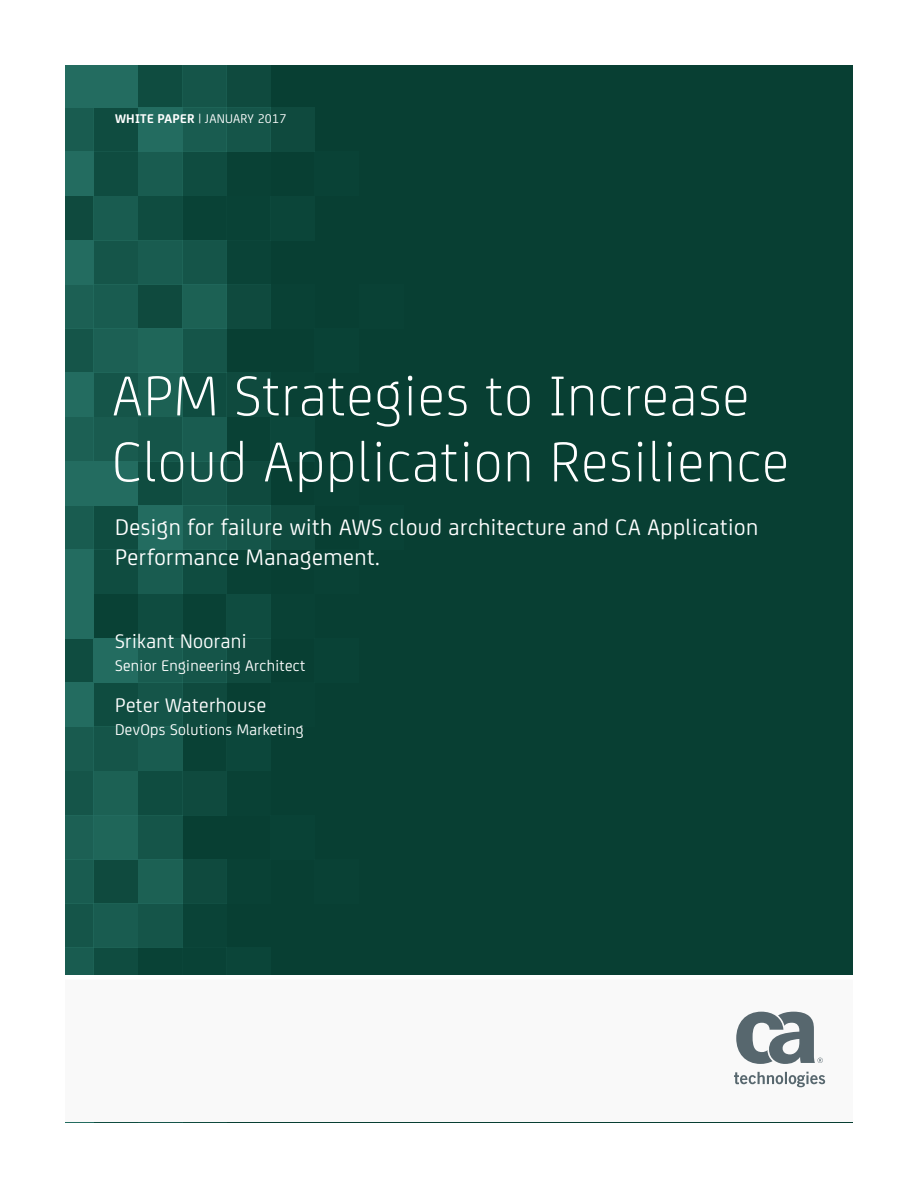
<style>
.page{position:relative;width:918px;height:1188px;background:#fff}
.page>*{position:absolute;margin:0;border:0;box-sizing:border-box;transform-origin:0 0}
.Cover_Head{font:300 60px/66px "CA Sans";letter-spacing:.02em;color:#fff}
.Cover_subhead{font:24px/30px "CA Sans";letter-spacing:.02em;color:#fff}
.Author_name{font:21px "CA Sans";letter-spacing:.02em;color:#fff}
.Author_title{font:16.5px "CA Sans";letter-spacing:.02em;color:#fff}
.Cover_Eyebrow{font:13.5px "CA Sans";letter-spacing:.02em;color:#fff}
.s1{font-weight:700}
</style>
<div class="page">
<div style="left:65px;top:65px;width:788px;height:1058px;background:#083f33"></div>
<div style="left:182px;top:417px;width:44px;height:44px;background:#195c50"></div>
<div style="left:138px;top:417px;width:44px;height:44px;background:#155549"></div>
<div style="left:94px;top:417px;width:44px;height:44px;background:#195b4f"></div>
<div style="left:65px;top:417px;width:29px;height:44px;background:#1c6054"></div>
<div style="left:226px;top:461px;width:45px;height:45px;background:#0f4a3e"></div>
<div style="left:271px;top:506px;width:44px;height:44px;background:#0f4a3e"></div>
<div style="left:182px;top:461px;width:44px;height:45px;background:#155549"></div>
<div style="left:138px;top:461px;width:44px;height:45px;background:#0f4c40"></div>
<div style="left:94px;top:461px;width:44px;height:45px;background:#236c60"></div>
<div style="left:65px;top:461px;width:29px;height:45px;background:#236c60"></div>
<div style="left:226px;top:506px;width:45px;height:44px;background:#155549"></div>
<div style="left:182px;top:506px;width:44px;height:44px;background:#195c50"></div>
<div style="left:138px;top:506px;width:44px;height:44px;background:#236c60"></div>
<div style="left:94px;top:506px;width:44px;height:44px;background:#0f4c40"></div>
<div style="left:65px;top:506px;width:29px;height:44px;background:#195c50"></div>
<div style="left:182px;top:550px;width:44px;height:44px;background:#0f4c40"></div>
<div style="left:138px;top:550px;width:44px;height:44px;background:#195c50"></div>
<div style="left:94px;top:550px;width:44px;height:44px;background:#0f4c40"></div>
<div style="left:65px;top:550px;width:29px;height:44px;background:#236c60"></div>
<div style="left:226px;top:65px;width:45px;height:42px;background:#0f4a3e"></div>
<div style="left:271px;top:107px;width:44px;height:45px;background:#0f4a3e"></div>
<div style="left:182px;top:65px;width:44px;height:42px;background:#155549"></div>
<div style="left:138px;top:65px;width:44px;height:42px;background:#0f4c40"></div>
<div style="left:94px;top:65px;width:44px;height:42px;background:#236c60"></div>
<div style="left:65px;top:65px;width:29px;height:42px;background:#236c60"></div>
<div style="left:226px;top:107px;width:45px;height:45px;background:#155549"></div>
<div style="left:182px;top:107px;width:44px;height:45px;background:#195c50"></div>
<div style="left:138px;top:107px;width:44px;height:45px;background:#236c60"></div>
<div style="left:94px;top:107px;width:44px;height:45px;background:#0f4c40"></div>
<div style="left:65px;top:107px;width:29px;height:45px;background:#195c50"></div>
<div style="left:182px;top:152px;width:44px;height:44px;background:#0f4c40"></div>
<div style="left:138px;top:152px;width:44px;height:44px;background:#195c50"></div>
<div style="left:94px;top:152px;width:44px;height:44px;background:#0f4c40"></div>
<div style="left:65px;top:152px;width:29px;height:44px;background:#236c60"></div>
<div style="left:226px;top:594px;width:45px;height:44px;background:#0f4c40"></div>
<div style="left:271px;top:417px;width:44px;height:44px;background:#0c473b"></div>
<div style="left:138px;top:594px;width:44px;height:44px;background:#0f4c40"></div>
<div style="left:65px;top:594px;width:29px;height:44px;background:#236c60"></div>
<div style="left:138px;top:196px;width:44px;height:44px;background:#0f4c40"></div>
<div style="left:94px;top:196px;width:44px;height:44px;background:#195c50"></div>
<div style="left:65px;top:196px;width:29px;height:44px;background:#0f4a3e"></div>
<div style="left:226px;top:240px;width:45px;height:44px;background:#0a4337"></div>
<div style="left:182px;top:240px;width:44px;height:44px;background:#155549"></div>
<div style="left:271px;top:196px;width:44px;height:44px;background:#0b4539"></div>
<div style="left:138px;top:240px;width:44px;height:44px;background:#195c50"></div>
<div style="left:94px;top:240px;width:44px;height:44px;background:#155549"></div>
<div style="left:65px;top:240px;width:29px;height:44px;background:#236c60"></div>
<div style="left:226px;top:284px;width:45px;height:45px;background:#0f4a3e"></div>
<div style="left:182px;top:284px;width:44px;height:45px;background:#1c6154"></div>
<div style="left:138px;top:284px;width:44px;height:45px;background:#0f4a3e"></div>
<div style="left:94px;top:284px;width:44px;height:45px;background:#195c50"></div>
<div style="left:65px;top:284px;width:29px;height:45px;background:#1c6054"></div>
<div style="left:182px;top:329px;width:44px;height:44px;background:#155549"></div>
<div style="left:138px;top:329px;width:44px;height:44px;background:#1f6659"></div>
<div style="left:94px;top:329px;width:44px;height:44px;background:#1c6054"></div>
<div style="left:65px;top:329px;width:29px;height:44px;background:#155549"></div>
<div style="left:226px;top:373px;width:45px;height:44px;background:#0f4a3e"></div>
<div style="left:182px;top:373px;width:44px;height:44px;background:#0f4c40"></div>
<div style="left:138px;top:373px;width:44px;height:44px;background:#1c6154"></div>
<div style="left:94px;top:373px;width:44px;height:44px;background:#155549"></div>
<div style="left:65px;top:373px;width:29px;height:44px;background:#236c60"></div>
<div style="left:138px;top:727px;width:44px;height:44px;background:#195c50"></div>
<div style="left:94px;top:727px;width:44px;height:44px;background:#155549"></div>
<div style="left:65px;top:727px;width:29px;height:44px;background:#195b4f"></div>
<div style="left:182px;top:682px;width:44px;height:45px;background:#0f4a3e"></div>
<div style="left:226px;top:638px;width:45px;height:44px;background:#0f4a3e"></div>
<div style="left:138px;top:682px;width:44px;height:45px;background:#155549"></div>
<div style="left:94px;top:682px;width:44px;height:45px;background:#0f4c40"></div>
<div style="left:65px;top:682px;width:29px;height:45px;background:#236c60"></div>
<div style="left:182px;top:638px;width:44px;height:44px;background:#155549"></div>
<div style="left:138px;top:638px;width:44px;height:44px;background:#195c50"></div>
<div style="left:94px;top:638px;width:44px;height:44px;background:#236c60"></div>
<div style="left:65px;top:638px;width:29px;height:44px;background:#0f4c40"></div>
<div style="left:182px;top:1081px;width:44px;height:42px;background:#0f4a3e"></div>
<div style="left:138px;top:1081px;width:44px;height:42px;background:#155549"></div>
<div style="left:94px;top:1081px;width:44px;height:42px;background:#0f4c40"></div>
<div style="left:65px;top:1081px;width:29px;height:42px;background:#236c60"></div>
<div style="left:226px;top:727px;width:45px;height:44px;background:#0c473b"></div>
<div style="left:94px;top:948px;width:44px;height:44px;background:#0f4c40"></div>
<div style="left:65px;top:948px;width:29px;height:44px;background:#195c50"></div>
<div style="left:182px;top:904px;width:44px;height:44px;background:#0a4337"></div>
<div style="left:138px;top:904px;width:44px;height:44px;background:#155549"></div>
<div style="left:226px;top:948px;width:45px;height:44px;background:#0b4539"></div>
<div style="left:94px;top:904px;width:44px;height:44px;background:#195c50"></div>
<div style="left:65px;top:904px;width:29px;height:44px;background:#155549"></div>
<div style="left:182px;top:859px;width:44px;height:45px;background:#0f4a3e"></div>
<div style="left:138px;top:859px;width:44px;height:45px;background:#1c6154"></div>
<div style="left:94px;top:859px;width:44px;height:45px;background:#0f4a3e"></div>
<div style="left:65px;top:859px;width:29px;height:45px;background:#195c50"></div>
<div style="left:138px;top:815px;width:44px;height:44px;background:#155549"></div>
<div style="left:94px;top:815px;width:44px;height:44px;background:#1f6659"></div>
<div style="left:65px;top:815px;width:29px;height:44px;background:#1c6054"></div>
<div style="left:182px;top:771px;width:44px;height:44px;background:#0f4a3e"></div>
<div style="left:138px;top:771px;width:44px;height:44px;background:#0f4c40"></div>
<div style="left:94px;top:771px;width:44px;height:44px;background:#1c6154"></div>
<div style="left:65px;top:771px;width:29px;height:44px;background:#155549"></div>
<div style="left:65px;top:980px;width:788px;height:142px;background:#f9f9f9"></div>
<svg style="left:734px;top:1072px;width:91px;height:15px"></svg>
<svg style="left:736px;top:1012px;width:87px;height:52px"></svg>
<div style="left:64px;top:975px;width:790px;height:5px;background:#fff"></div>
<p class="Cover_Eyebrow" style="left:115px;top:109px;width:173px"><span class="s1">WHITE PAPER</span> | JANUARY 2017</p>
<p class="Cover_Head" style="left:112px;top:359px;width:679px">APM Strategies to Increase<br>Cloud Application Resilience</p>
<p class="Cover_subhead" style="left:115px;top:510px;width:645px">Design for failure with AWS cloud architecture and CA Application<br>Performance Management.</p>
<p class="Author_name" style="left:115px;top:626px;width:133px">Srikant Noorani</p>
<p class="Author_title" style="left:115px;top:654px;width:192px">Senior Engineering Architect</p>
<p class="Author_name" style="left:115px;top:690px;width:153px">Peter Waterhouse</p>
<p class="Author_title" style="left:115px;top:718px;width:190px">DevOps Solutions Marketing</p>
</div>
